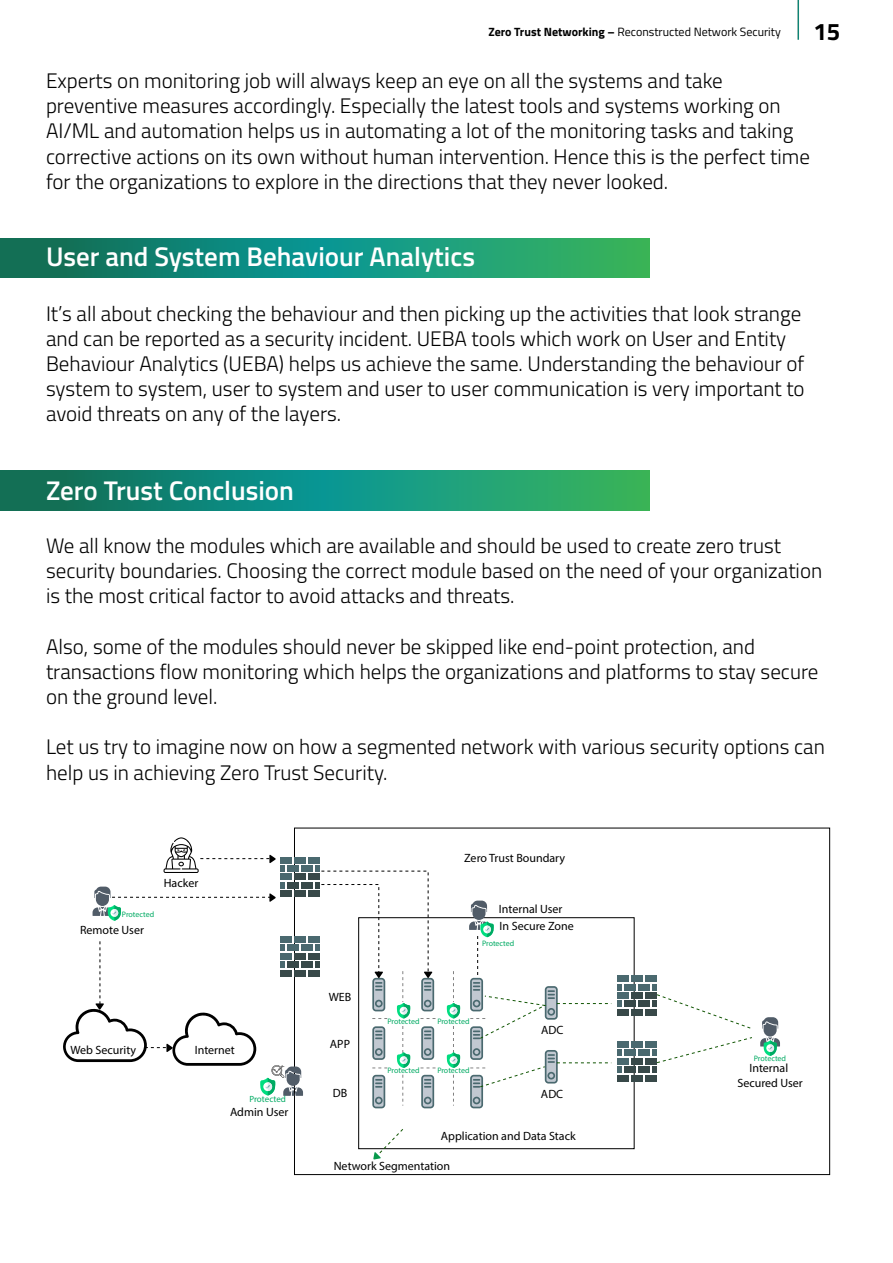
<style>
.page{position:relative;width:893px;height:1263px;background:#fff}
.page>*{position:absolute;margin:0;border:0;box-sizing:border-box;transform-origin:0 0}
.t1{font:600 27px "Titillium Web";color:#fff}
.t2{font:700 24px "Titillium Web";color:#000}
.t3{font:300 21px/25.2px "Titillium Web";color:#000}
.t4{font:12px/14.4px "Myriad Pro";color:#000;text-align:center}
.t5{font:12px "Titillium Web";color:#000}
.t6{font:9px "Myriad Pro";letter-spacing:-.005em;color:#00aa63}
.t7{font:7.95px "Myriad Pro";letter-spacing:-.005em;color:#00aa63}
.s1{font-weight:700}
</style>
<div class="page">
<svg style="left:0;top:238px;width:649px;height:40px;background:#189272"></svg>
<svg style="left:0;top:471px;width:649px;height:39px;background:#189272"></svg>
<svg style="left:402px;top:1075px;width:1px;height:30px"></svg>
<svg style="left:453px;top:1075px;width:1px;height:30px"></svg>
<svg style="left:420px;top:1067px;width:16px;height:1px"></svg>
<svg style="left:372px;top:1026px;width:13px;height:34px"></svg>
<svg style="left:421px;top:1026px;width:13px;height:34px"></svg>
<svg style="left:372px;top:1075px;width:13px;height:33px"></svg>
<svg style="left:421px;top:1075px;width:13px;height:33px"></svg>
<svg style="left:373px;top:1129px;width:31px;height:30px"></svg>
<svg style="left:397px;top:1026px;width:13px;height:42px"></svg>
<svg style="left:447px;top:971px;width:13px;height:47px"></svg>
<svg style="left:469px;top:900px;width:142px;height:208px"></svg>
<svg style="left:760px;top:1017px;width:20px;height:39px"></svg>
<svg style="left:447px;top:1026px;width:13px;height:42px"></svg>
<div style="left:280px;top:874px;width:12px;height:6px;background:#4a696f"></div>
<svg style="left:164px;top:837px;width:121px;height:36px"></svg>
<svg style="left:93px;top:882px;width:192px;height:39px"></svg>
<div style="left:287px;top:882px;width:12px;height:6px;background:#384949"></div>
<div style="left:301px;top:882px;width:12px;height:6px;background:#384949"></div>
<div style="left:301px;top:865px;width:12px;height:6px;background:#4a696f"></div>
<div style="left:280px;top:891px;width:12px;height:6px;background:#384949"></div>
<div style="left:287px;top:865px;width:12px;height:6px;background:#4a696f"></div>
<div style="left:294px;top:874px;width:12px;height:6px;background:#384949"></div>
<div style="left:280px;top:857px;width:12px;height:6px;background:#4a696f"></div>
<div style="left:294px;top:891px;width:12px;height:6px;background:#384949"></div>
<div style="left:308px;top:857px;width:12px;height:6px;background:#4a696f"></div>
<div style="left:294px;top:857px;width:12px;height:6px;background:#4a696f"></div>
<div style="left:308px;top:891px;width:12px;height:6px;background:#384949"></div>
<div style="left:308px;top:874px;width:12px;height:6px;background:#384949"></div>
<svg style="left:63px;top:941px;width:240px;height:155px"></svg>
<div style="left:287px;top:962px;width:12px;height:6px;background:#384949"></div>
<div style="left:302px;top:962px;width:11px;height:6px;background:#384949"></div>
<div style="left:302px;top:945px;width:11px;height:6px;background:#4a696f"></div>
<div style="left:280px;top:970px;width:12px;height:6px;background:#384949"></div>
<div style="left:287px;top:945px;width:12px;height:6px;background:#4a696f"></div>
<div style="left:295px;top:953px;width:11px;height:6px;background:#384949"></div>
<div style="left:280px;top:936px;width:12px;height:6px;background:#4a696f"></div>
<div style="left:295px;top:970px;width:11px;height:6px;background:#384949"></div>
<div style="left:309px;top:936px;width:11px;height:6px;background:#4a696f"></div>
<div style="left:295px;top:936px;width:11px;height:6px;background:#4a696f"></div>
<div style="left:309px;top:970px;width:11px;height:6px;background:#384949"></div>
<div style="left:309px;top:953px;width:11px;height:6px;background:#384949"></div>
<svg style="left:315px;top:865px;width:122px;height:154px"></svg>
<div style="left:617px;top:992px;width:12px;height:6px;background:#4a696f"></div>
<svg style="left:617px;top:984px;width:5px;height:6px"></svg>
<svg style="left:617px;top:1001px;width:5px;height:6px"></svg>
<div style="left:624px;top:1001px;width:12px;height:6px;background:#384949"></div>
<div style="left:638px;top:1001px;width:12px;height:6px;background:#384949"></div>
<div style="left:638px;top:984px;width:12px;height:6px;background:#4a696f"></div>
<div style="left:617px;top:1009px;width:12px;height:6px;background:#384949"></div>
<div style="left:624px;top:984px;width:12px;height:6px;background:#4a696f"></div>
<div style="left:631px;top:992px;width:12px;height:6px;background:#384949"></div>
<div style="left:617px;top:975px;width:12px;height:7px;background:#4a696f"></div>
<div style="left:631px;top:1009px;width:12px;height:6px;background:#384949"></div>
<div style="left:645px;top:975px;width:12px;height:7px;background:#4a696f"></div>
<div style="left:631px;top:975px;width:12px;height:7px;background:#4a696f"></div>
<div style="left:645px;top:1009px;width:12px;height:6px;background:#384949"></div>
<div style="left:645px;top:992px;width:12px;height:6px;background:#384949"></div>
<svg style="left:652px;top:984px;width:99px;height:45px"></svg>
<div style="left:617px;top:1058px;width:12px;height:6px;background:#4a696f"></div>
<svg style="left:617px;top:1050px;width:5px;height:6px"></svg>
<svg style="left:617px;top:1066px;width:5px;height:7px"></svg>
<div style="left:624px;top:1066px;width:12px;height:7px;background:#384949"></div>
<div style="left:638px;top:1066px;width:12px;height:7px;background:#384949"></div>
<div style="left:638px;top:1050px;width:12px;height:6px;background:#4a696f"></div>
<div style="left:617px;top:1075px;width:12px;height:6px;background:#384949"></div>
<div style="left:624px;top:1050px;width:12px;height:6px;background:#4a696f"></div>
<div style="left:631px;top:1058px;width:12px;height:6px;background:#384949"></div>
<div style="left:617px;top:1041px;width:12px;height:6px;background:#4a696f"></div>
<div style="left:631px;top:1075px;width:12px;height:6px;background:#384949"></div>
<div style="left:645px;top:1041px;width:12px;height:6px;background:#4a696f"></div>
<div style="left:631px;top:1041px;width:12px;height:6px;background:#4a696f"></div>
<div style="left:645px;top:1075px;width:12px;height:6px;background:#384949"></div>
<div style="left:645px;top:1058px;width:12px;height:6px;background:#384949"></div>
<svg style="left:652px;top:1037px;width:100px;height:36px"></svg>
<p class="t5" style="left:488px;top:23px;width:294px"><span class="s1">Zero Trust Networking –</span> Reconstructed Network Security</p>
<p class="t2" style="left:813px;top:13px;width:28px">15</p>
<p class="t3" style="left:46px;top:67px;width:765px">Experts on monitoring job will always keep an eye on all the systems and take preventive measures accordingly. Especially the latest tools and systems working on AI/ML and automation helps us in automating a lot of the monitoring tasks and taking corrective actions on its own without human intervention. Hence this is the perfect time for the organizations to explore in the directions that they never looked.</p>
<p class="t1" style="left:46px;top:236px;width:431px">User and System Behaviour Analytics</p>
<p class="t3" style="left:46px;top:300px;width:760px">It’s all about checking the behaviour and then picking up the activities that look strange and can be reported as a security incident. UEBA tools which work on User and Entity Behaviour Analytics (UEBA) helps us achieve the same. Understanding the behaviour of system to system, user to system and user to user communication is very important to avoid threats on any of the layers.</p>
<p class="t1" style="left:46px;top:470px;width:249px">Zero Trust Conclusion</p>
<p class="t3" style="left:46px;top:532px;width:778px">We all know the modules which are available and should be used to create zero trust security boundaries. Choosing the correct module based on the need of your organization is the most critical factor to avoid attacks and threats.</p>
<p class="t3" style="left:46px;top:633px;width:774px">Also, some of the modules should never be skipped like end-point protection, and transactions flow monitoring which helps the organizations and platforms to stay secure on the ground level.</p>
<p class="t3" style="left:46px;top:733px;width:780px">Let us try to imagine now on how a segmented network with various security options can help us in achieving Zero Trust Security.</p>
<p class="t7" style="left:122px;top:909px;width:34px">Protected</p>
<p class="t4" style="left:80px;top:922px;width:65px">Remote User</p>
<p class="t4" style="left:164px;top:875px;width:36px">Hacker</p>
<p class="t4" style="left:70px;top:1042px;width:67px">Web Security</p>
<p class="t4" style="left:195px;top:1042px;width:42px">Internet</p>
<p class="t6" style="left:249px;top:1093px;width:38px">Protected</p>
<p class="t4" style="left:230px;top:1104px;width:60px">Admin User</p>
<p class="t4" style="left:464px;top:850px;width:103px">Zero Trust Boundary</p>
<p class="t4" style="left:499px;top:900px;width:76px;line-height:16.8px;text-align:left">Internal User<br>In Secure Zone</p>
<p class="t4" style="left:329px;top:990px;width:24px">WEB</p>
<p class="t4" style="left:330px;top:1037px;width:22px">APP</p>
<p class="t4" style="left:333px;top:1085px;width:16px">DB</p>
<p class="t7" style="left:482px;top:938px;width:34px">Protected</p>
<p class="t7" style="left:387px;top:1016px;width:34px">Protected</p>
<p class="t7" style="left:387px;top:1066px;width:34px">Protected</p>
<p class="t7" style="left:437px;top:1016px;width:34px">Protected</p>
<p class="t7" style="left:437px;top:1066px;width:34px">Protected</p>
<p class="t4" style="left:541px;top:1022px;width:24px">ADC</p>
<p class="t4" style="left:541px;top:1086px;width:24px">ADC</p>
<p class="t4" style="left:441px;top:1129px;width:136px">Application and Data Stack</p>
<p class="t4" style="left:334px;top:1158px;width:118px">Network Segmentation</p>
<p class="t7" style="left:754px;top:1053px;width:34px;rotate:1deg">Protected</p>
<p class="t4" style="left:737px;top:1061px;width:67px">Internal<br>Secured User</p>
</div>
